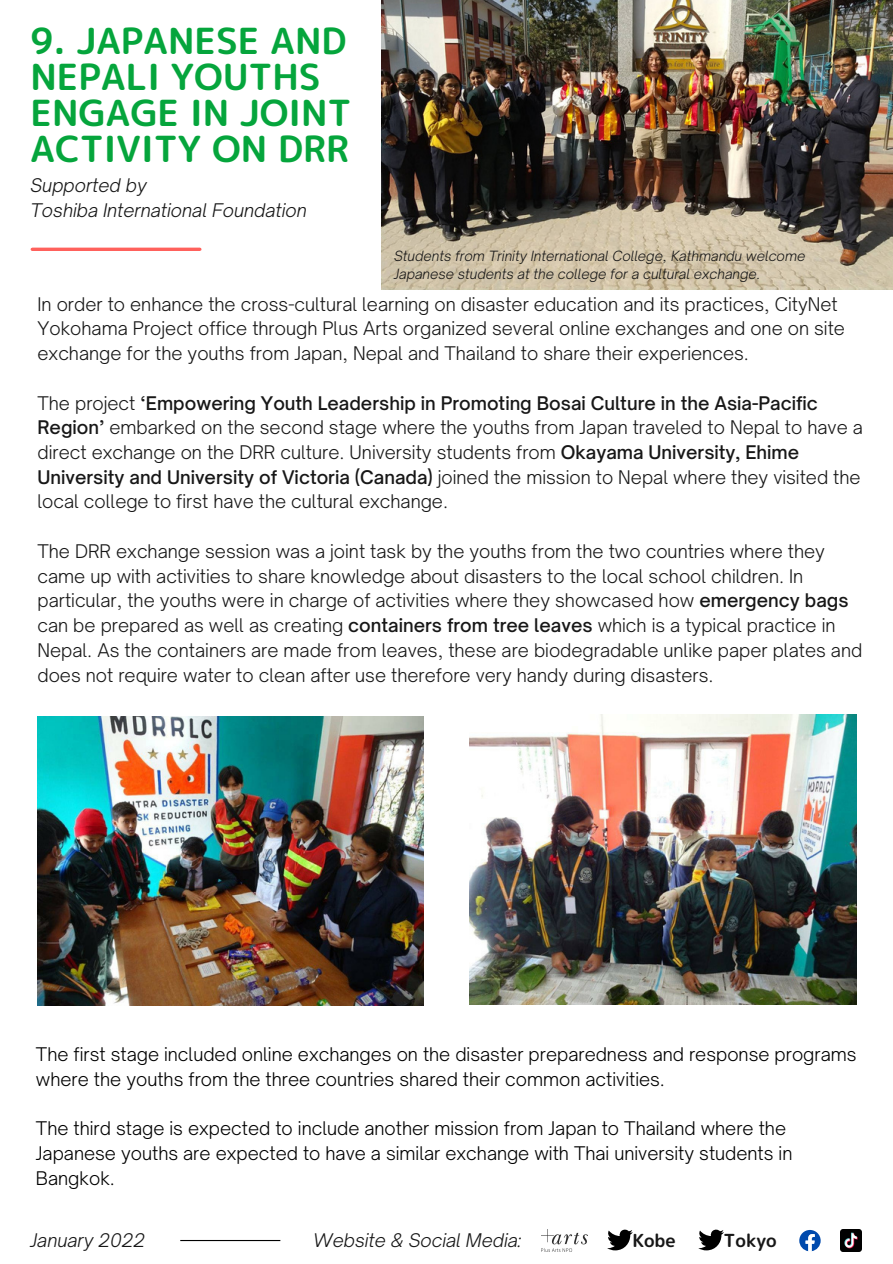
<style>
.page{position:relative;width:893px;height:1264px;background:#fff}
.page>*{position:absolute;margin:0;border:0;box-sizing:border-box;transform-origin:0 0}
.t1{font:36px/36px "rounded mplus 1 p bold";color:#05a53c}
.t2{font:300 18px/24.8px "Open Sauce One";color:#171717}
.t3{font:300 18px/24.8px "Open Sauce One";color:#000}
.t4{font:italic 300 18px/24.8px "Open Sauce One";color:#171717}
.t5{font:18px "rounded mplus 1 p bold";color:#171717}
.t6{font:italic 300 13.5px/18px "Open Sauce One";color:#171717}
.s1{font-weight:500}
</style>
<div class="page">
<img style="left:840px;top:1229px;width:21px;height:22px">
<svg style="left:799px;top:1230px;width:21px;height:21px"></svg>
<img style="left:541px;top:1229px;width:46px;height:22px">
<hr style="left:180px;top:1239px;width:100px;height:1px;background:#000">
<svg style="left:698px;top:1229px;width:26px;height:21px"></svg>
<svg style="left:607px;top:1229px;width:25px;height:21px"></svg>
<svg style="left:32px;top:247px;width:168px;height:4px"></svg>
<img style="left:381px;top:0;width:511px;height:289px">
<img style="left:37px;top:716px;width:386px;height:289px">
<img style="left:470px;top:714px;width:386px;height:290px">
<h1 class="t1" style="left:31px;top:22px;width:322px">9. JAPANESE AND<br>NEPALI YOUTHS<br>ENGAGE IN JOINT<br>ACTIVITY ON DRR</h1>
<p class="t4" style="left:31px;top:173px;width:277px">Supported by<br>Toshiba International Foundation</p>
<p class="t6" style="left:394px;top:247px;width:413px">Students from Trinity International College, Kathmandu welcome<br>Japanese students at the college for a cultural exchange.</p>
<p class="t2" style="left:37px;top:291px;width:809px">In order to enhance the cross-cultural learning on disaster education and its practices, CityNet<br>Yokohama Project office through Plus Arts organized several online exchanges and one on site exchange for the youths from Japan, Nepal and Thailand to share their experiences.</p>
<p class="t2" style="left:37px;top:390px;width:826px">The project <span class="s1">‘Empowering Youth Leadership in Promoting Bosai Culture in the Asia-Pacific Region’</span> embarked on the second stage where the youths from Japan traveled to Nepal to have a direct exchange on the DRR culture. University students from <span class="s1">Okayama University, Ehime University and University of Victoria (Canada)</span> joined the mission to Nepal where they visited the local college to first have the cultural exchange.</p>
<p class="t2" style="left:37px;top:538px;width:826px">The DRR exchange session was a joint task by the youths from the two countries where they came up with activities to share knowledge about disasters to the local school children. In particular, the youths were in charge of activities where they showcased how <span class="s1">emergency bags </span>can be prepared as well as creating <span class="s1">containers from tree leaves</span> which is a typical practice in Nepal. As the containers are made from leaves, these are biodegradable unlike paper plates and does not require water to clean after use therefore very handy during disasters.</p>
<p class="t3" style="left:36px;top:1041px;width:822px">The first stage included online exchanges on the disaster preparedness and response programs where the youths from the three countries shared their common activities.</p>
<p class="t3" style="left:36px;top:1115px;width:758px">The third stage is expected to include another mission from Japan to Thailand where the<br>Japanese youths are expected to have a similar exchange with Thai university students in<br>Bangkok.</p>
<p class="t4" style="left:31px;top:1227px;width:116px">January 2022</p>
<p class="t4" style="left:313px;top:1227px;width:209px">Website &amp; Social Media:</p>
<p class="t5" style="left:632px;top:1227px;width:45px">Kobe</p>
<p class="t5" style="left:723px;top:1227px;width:55px">Tokyo</p>
</div>
